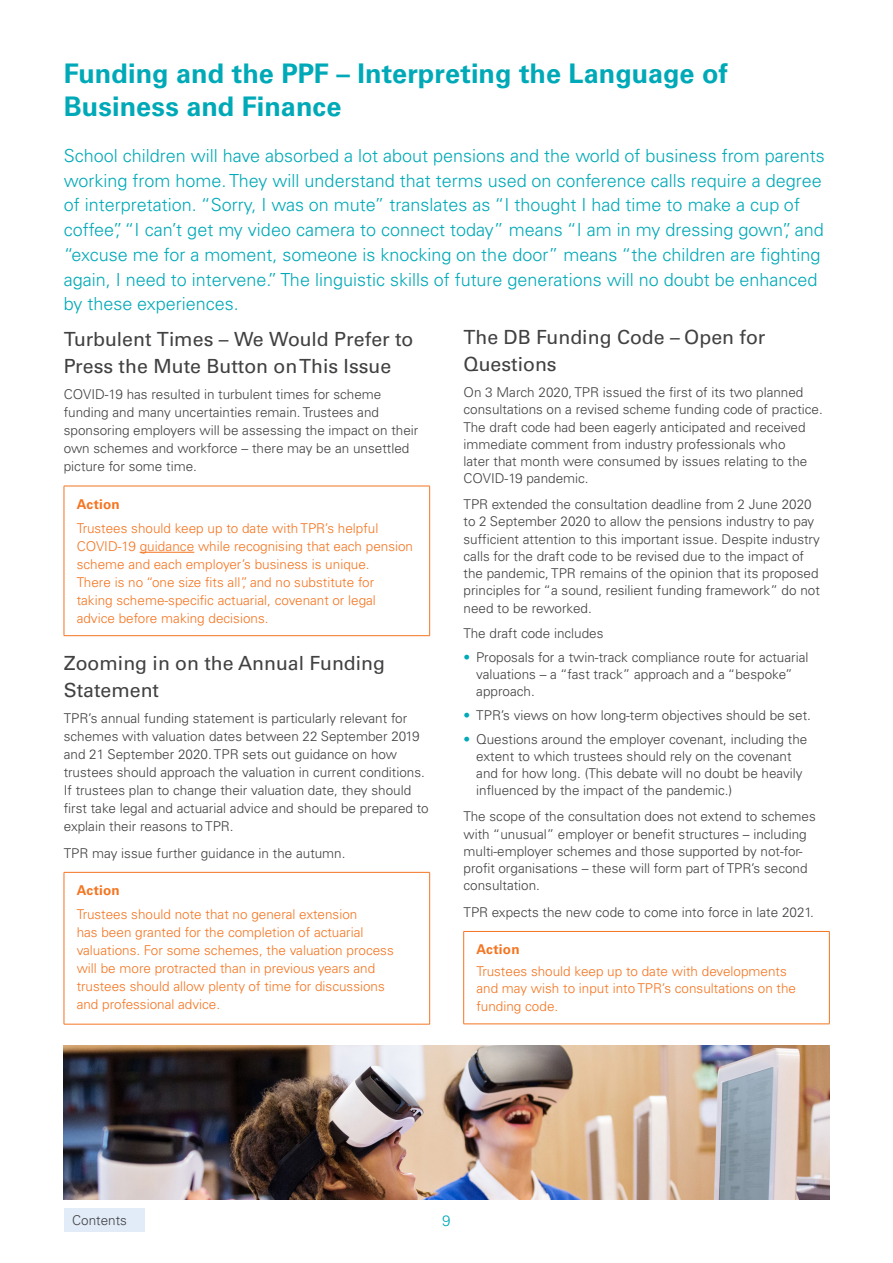
<style>
.page{position:relative;width:893px;height:1263px;background:#fff}
.page>*{position:absolute;margin:0;border:0;box-sizing:border-box;transform-origin:0 0}
.Main_Page_Heading_Sp{font:700 27px/32.4px "Univers LTCYR 65";color:#00a9b7}
.Body{font:19.5px/27px "Univers LTCYR 55 Roman";color:#414042}
.Body-2{font:300 18px/24.8px "Univers LTCYR 45";color:#00a9b7}
.t1{font:300 15px "Univers LTCYR 45";color:#00a9b7}
.Body-3{font:300 13.5px/17.2px "Univers LTCYR 45";color:#414042}
.Body-4{font:300 13.5px/18px "Univers LTCYR 45";color:#f47521}
.Body-5{font:700 13.5px "Univers LTCYR 65";letter-spacing:.015em;color:#f47521}
.s1{color:#00a9b7}
</style>
<div class="page">
<div style="left:64px;top:1209px;width:81px;height:23px;background:#e1ecf8"></div>
<hr style="left:64px;top:486px;width:366px;height:1px;background:#f47521">
<hr style="left:64px;top:486px;width:1px;height:149px;background:#f47521">
<hr style="left:429px;top:486px;width:1px;height:149px;background:#f47521">
<hr style="left:64px;top:635px;width:366px;height:1px;background:#f47521">
<hr style="left:140px;top:552px;width:54px;height:1px;background:#f47521">
<hr style="left:64px;top:872px;width:366px;height:1px;background:#f47521">
<hr style="left:64px;top:872px;width:1px;height:152px;background:#f47521">
<hr style="left:429px;top:872px;width:1px;height:152px;background:#f47521">
<hr style="left:64px;top:1024px;width:366px;height:1px;background:#f47521">
<hr style="left:463px;top:931px;width:367px;height:1px;background:#f47521">
<hr style="left:463px;top:932px;width:1px;height:92px;background:#f47521">
<hr style="left:829px;top:932px;width:1px;height:92px;background:#f47521">
<hr style="left:463px;top:1023px;width:367px;height:1px;background:#f47521">
<img style="left:64px;top:1045px;width:765px;height:154px">
<p class="Main_Page_Heading_Sp" style="left:64px;top:56px;width:665px">Funding and the PPF – Interpreting the Language of<br>Business and Finance</p>
<p class="Body-2" style="left:64px;top:143px;width:762px">School children will have absorbed a lot about pensions and the world of business from parents working from home. They will understand that terms used on conference calls require a degree of interpretation. “Sorry, I was on mute” translates as “I thought I had time to make a cup of coffee”, “I can’t get my video camera to connect today” means “I am in my dressing gown”, and “excuse me for a moment, someone is knocking on the door” means “the children are fighting again, I need to intervene.” The linguistic skills of future generations will no doubt be enhanced by these experiences.</p>
<p class="Body" style="left:64px;top:324px;width:351px">Turbulent Times – We Would Prefer to<br>Press the Mute Button on This Issue</p>
<p class="Body-3" style="left:64px;top:385px;width:356px;line-height:18px">COVID-19 has resulted in turbulent times for scheme funding and many uncertainties remain. Trustees and sponsoring employers will be assessing the impact on their own schemes and workforce – there may be an unsettled picture for some time.</p>
<p class="Body-5" style="left:77px;top:494px;width:45px">Action</p>
<p class="Body-4" style="left:77px;top:519px;width:338px">Trustees should keep up to date with TPR’s helpful COVID-19 guidance while recognising that each pension scheme and each employer’s business is unique.<br>There is no “one size fits all”, and no substitute for taking scheme-specific actuarial, covenant or legal advice before making decisions.</p>
<p class="Body" style="left:64px;top:648px;width:323px">Zooming in on the Annual Funding<br>Statement</p>
<p class="Body-3" style="left:64px;top:709px;width:366px;line-height:18px">TPR’s annual funding statement is particularly relevant for schemes with valuation dates between 22 September 2019 and 21 September 2020. TPR sets out guidance on how trustees should approach the valuation in current conditions.<br>If trustees plan to change their valuation date, they should first take legal and actuarial advice and should be prepared to explain their reasons to TPR.</p>
<p class="Body-3" style="left:64px;top:844px;width:283px">TPR may issue further guidance in the autumn.</p>
<p class="Body-5" style="left:77px;top:881px;width:45px">Action</p>
<p class="Body-4" style="left:77px;top:905px;width:319px">Trustees should note that no general extension<br>has been granted for the completion of actuarial valuations. For some schemes, the valuation process will be more protracted than in previous years and trustees should allow plenty of time for discussions and professional advice.</p>
<p class="Body" style="left:463px;top:323px;width:304px">The DB Funding Code – Open for<br>Questions</p>
<p class="Body-3" style="left:463px;top:383px;width:361px">On 3 March 2020, TPR issued the first of its two planned consultations on a revised scheme funding code of practice.<br>The draft code had been eagerly anticipated and received immediate comment from industry professionals who<br>later that month were consumed by issues relating to the COVID-19 pandemic.</p>
<p class="Body-3" style="left:463px;top:495px;width:358px">TPR extended the consultation deadline from 2 June 2020 to 2 September 2020 to allow the pensions industry to pay sufficient attention to this important issue. Despite industry calls for the draft code to be revised due to the impact of the pandemic, TPR remains of the opinion that its proposed principles for “a sound, resilient funding framework” do not need to be reworked.</p>
<p class="Body-3" style="left:463px;top:624px;width:142px">The draft code includes</p>
<p class="Body-3" style="left:476px;top:648px;width:334px;text-indent:-13px"><span class="s1">•</span> Proposals for a twin-track compliance route for actuarial valuations – a “fast track” approach and a “bespoke” approach.</p>
<p class="Body-3" style="left:463px;top:706px;width:349px"><span class="s1">•</span> TPR’s views on how long-term objectives should be set.</p>
<p class="Body-3" style="left:476px;top:730px;width:333px;text-indent:-13px"><span class="s1">•</span> Questions around the employer covenant, including the extent to which trustees should rely on the covenant and for how long. (This debate will no doubt be heavily influenced by the impact of the pandemic.)</p>
<p class="Body-3" style="left:463px;top:807px;width:354px">The scope of the consultation does not extend to schemes with “unusual” employer or benefit structures – including multi-employer schemes and those supported by not-for&shy;profit organisations – these will form part of TPR’s second consultation.</p>
<p class="Body-3" style="left:463px;top:903px;width:352px">TPR expects the new code to come into force in late 2021.</p>
<p class="Body-5" style="left:476px;top:940px;width:45px">Action</p>
<p class="Body-4" style="left:476px;top:962px;width:321px">Trustees should keep up to date with developments and may wish to input into TPR’s consultations on the funding code.</p>
<p class="Body-3" style="left:72px;top:1211px;width:56px">Contents</p>
<p class="t1" style="left:442px;top:1211px;width:10px">9</p>
</div>
